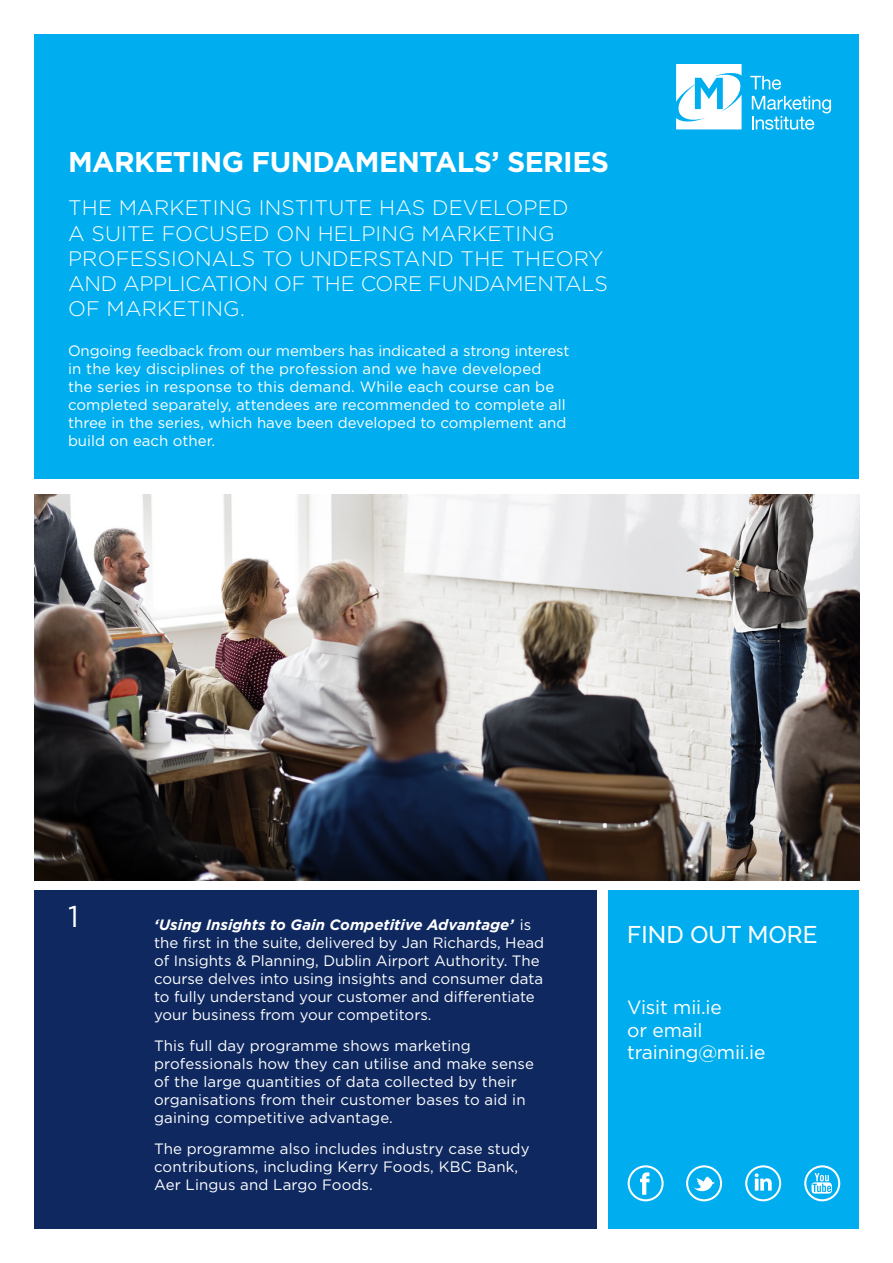
<style>
.page{position:relative;width:893px;height:1263px;background:#fff}
.page>*{position:absolute;margin:0;border:0;box-sizing:border-box;transform-origin:0 0}
.t1{font:30px "Gotham";color:#fff}
.t2{font:700 28.5px "Gotham";letter-spacing:-.02em;color:#fff}
.t3{font:500 24px "Raleway";letter-spacing:.01em;color:#fff}
.t4{font:300 21px/25.2px "Gotham";letter-spacing:.01em;color:#fff}
.t5{font:19.2px "Gotham";letter-spacing:-.01em;color:#fff}
.t6{font:15px/18px "Gotham";color:#fff}
.s1{font-weight:700;font-style:italic}
</style>
<div class="page">
<div style="left:34px;top:34px;width:825px;height:444px;background:#00aeef"></div>
<div style="left:609px;top:891px;width:250px;height:338px;background:#00aeef"></div>
<div style="left:34px;top:891px;width:562px;height:338px;background:#0f2960"></div>
<svg style="left:676px;top:64px;width:66px;height:65px"></svg>
<svg style="left:750px;top:76px;width:31px;height:14px"></svg>
<svg style="left:752px;top:96px;width:79px;height:34px"></svg>
<svg style="left:640px;top:1172px;width:9px;height:23px"></svg>
<div style="left:628px;top:1165px;width:36px;height:36px;border:2px solid #fff;border-radius:50%"></div>
<svg style="left:693px;top:1176px;width:22px;height:16px"></svg>
<div style="left:686px;top:1165px;width:36px;height:36px;border:2px solid #fff;border-radius:50%"></div>
<svg style="left:755px;top:1173px;width:17px;height:17px"></svg>
<div style="left:745px;top:1165px;width:36px;height:36px;border:2px solid #fff;border-radius:50%"></div>
<svg style="left:811px;top:1182px;width:21px;height:11px"></svg>
<svg style="left:812px;top:1173px;width:19px;height:19px"></svg>
<div style="left:804px;top:1165px;width:36px;height:36px;border:2px solid #fff;border-radius:50%"></div>
<img style="left:35px;top:494px;width:825px;height:386px">
<p class="t2" style="left:68px;top:146px;width:543px">MARKETING FUNDAMENTALS’ SERIES</p>
<p class="t4" style="left:68px;top:195px;width:502px">THE MARKETING INSTITUTE HAS DEVELOPED</p>
<p class="t4" style="left:68px;top:220px;width:541px">A SUITE FOCUSED ON HELPING MARKETING PROFESSIONALS TO UNDERSTAND THE THEORY AND APPLICATION OF THE CORE FUNDAMENTALS OF MARKETING.</p>
<p class="t6" style="left:68px;top:341px;width:503px">Ongoing feedback from our members has indicated a strong interest in the key disciplines of the profession and we have developed the series in response to this demand. While each course can be completed separately, attendees are recommended to complete all three in the series, which have been developed to complement and build on each other.</p>
<p class="t1" style="left:68px;top:899px;width:12px">1</p>
<p class="t6" style="left:154px;top:916px;width:392px"><span class="s1">‘Using Insights to Gain Competitive Advantage’</span> is the first in the suite, delivered by Jan Richards, Head of Insights &amp; Planning, Dublin Airport Authority. The course delves into using insights and consumer data to fully understand your customer and differentiate your business from your competitors.</p>
<p class="t6" style="left:154px;top:1036px;width:382px">This full day programme shows marketing professionals how they can utilise and make sense of the large quantities of data collected by their organisations from their customer bases to aid in gaining competitive advantage.</p>
<p class="t6" style="left:154px;top:1139px;width:377px">The programme also includes industry case study contributions, including Kerry Foods, KBC Bank,<br>Aer Lingus and Largo Foods.</p>
<p class="t3" style="left:627px;top:921px;width:192px">FIND OUT MORE</p>
<p class="t5" style="left:627px;top:997px;width:96px">Visit mii.ie</p>
<p class="t5" style="left:627px;top:1019px;width:77px">or email</p>
<p class="t5" style="left:627px;top:1042px;width:140px">training@mii.ie</p>
</div>
